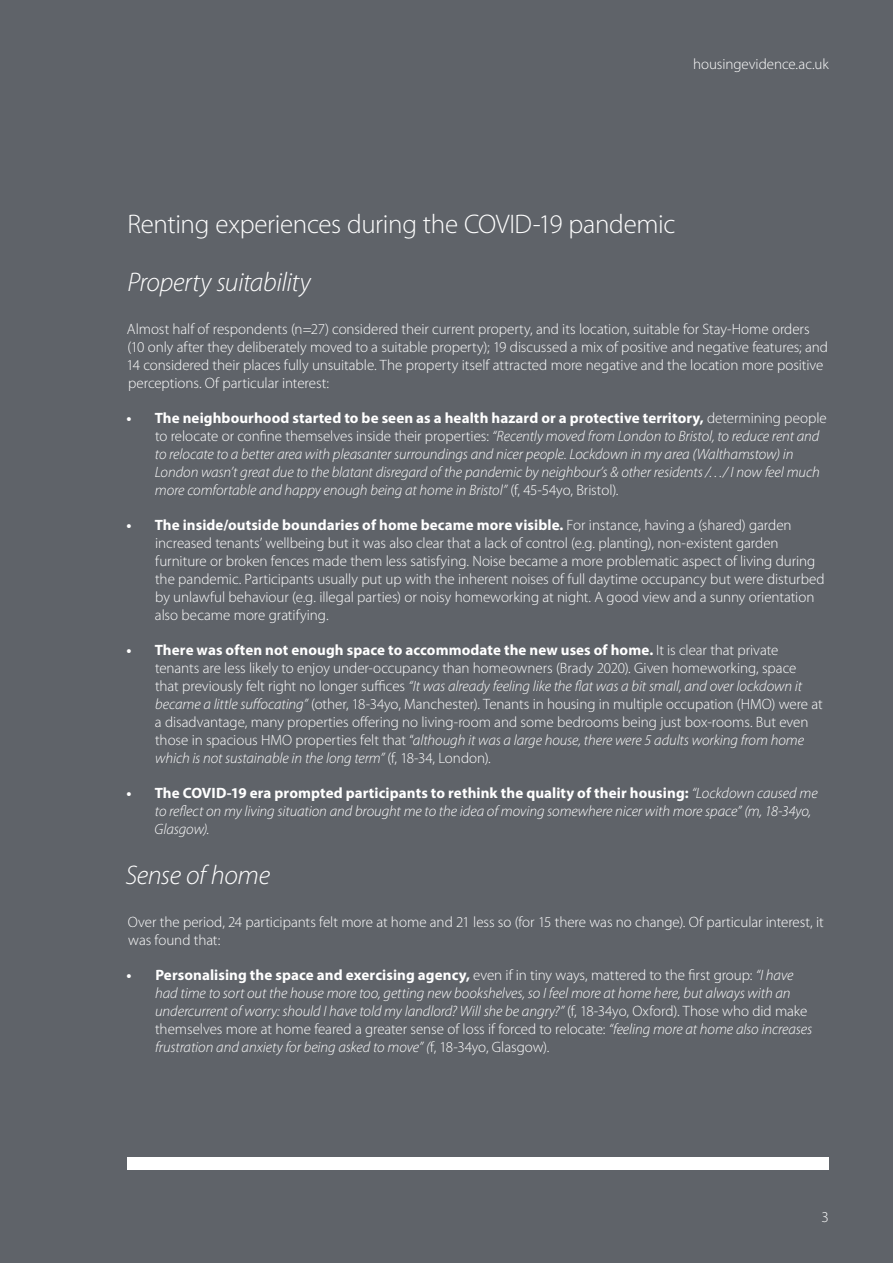
<style>
.page{position:relative;width:893px;height:1263px;background:#5f6369}
.page>*{position:absolute;margin:0;border:0;box-sizing:border-box;transform-origin:0 0}
.Exec_Summary_Sub_Hea{font:300 27px "Myriad Pro";letter-spacing:-.015em;color:#fff}
.Exec_Summary_Sub_Hea-2{font:italic 300 27px "Myriad Pro";letter-spacing:-.015em;color:#fff}
.Exec_Summary_Body_Co{font:300 15px/18px "Myriad Pro";letter-spacing:-.005em;color:#fff}
.t1{font:italic 300 15px/18px "Myriad Pro";letter-spacing:-.005em;color:#fff}
.s1{font-weight:700;font-style:normal}
.s2{font-style:normal}
.s3{font-weight:700}
.s4{font-style:italic}
</style>
<div class="page">
<div style="left:128px;top:1157px;width:701px;height:12px;background:#fff"></div>
<p class="Exec_Summary_Body_Co" style="left:693px;top:55px;width:137px">housingevidence.ac.uk</p>
<p class="Exec_Summary_Sub_Hea" style="left:128px;top:208px;width:549px">Renting experiences during the COVID-19 pandemic</p>
<p class="Exec_Summary_Sub_Hea-2" style="left:127px;top:266px;width:185px">Property suitability</p>
<p class="Exec_Summary_Body_Co" style="left:126px;top:320px;width:703px">Almost half of respondents (n=27) considered their current property, and its location, suitable for Stay-Home orders (10 only after they deliberately moved to a suitable property); 19 discussed a mix of positive and negative features; and 14 considered their places fully unsuitable. The property itself attracted more negative and the location more positive perceptions. Of particular interest:</p>
<p class="t1" style="left:155px;top:409px;width:674px;text-indent:-28px"><span class="s1">• The neighbourhood started to be seen as a health hazard or a protective territory,</span> <span class="s2">determining people to relocate or confine themselves inside their properties:</span> “Recently moved from London to Bristol, to reduce rent and to relocate to a better area with pleasanter surroundings and nicer people. Lockdown in my area (Walthamstow) in London wasn’t great due to the blatant disregard of the pandemic by neighbour’s &amp; other residents /…/ I now feel much more comfortable and happy enough being at home in Bristol” <span class="s2">(f, 45-54yo, Bristol).</span></p>
<p class="Exec_Summary_Body_Co" style="left:155px;top:516px;width:671px;text-indent:-29px"><span class="s3">• The inside/outside boundaries of home became more visible.</span> For instance, having a (shared) garden increased tenants’ wellbeing but it was also clear that a lack of control (e.g. planting), non-existent garden furniture or broken fences made them less satisfying. Noise became a more problematic aspect of living during the pandemic. Participants usually put up with the inherent noises of full daytime occupancy but were disturbed by unlawful behaviour (e.g. illegal parties) or noisy homeworking at night. A good view and a sunny orientation also became more gratifying.</p>
<p class="Exec_Summary_Body_Co" style="left:155px;top:641px;width:669px;text-indent:-29px"><span class="s3">• There was often not enough space to accommodate the new uses of home.</span> It is clear that private tenants are less likely to enjoy under-occupancy than homeowners (Brady 2020). Given homeworking, space that previously felt right no longer suffices <span class="s4">“It was already feeling like the flat was a bit small, and over lockdown it became a little suffocating”</span> (other, 18-34yo, Manchester). Tenants in housing in multiple occupation (HMO) were at a disadvantage, many properties offering no living-room and some bedrooms being just box-rooms. But even those in spacious HMO properties felt that “<span class="s4">although it was a large house, there were 5 adults working from home which is not sustainable in the long term”</span> (f, 18-34, London).</p>
<p class="t1" style="left:155px;top:784px;width:665px;text-indent:-28px"><span class="s1">• The COVID-19 era prompted participants to rethink the quality of their housing:</span> “Lockdown caused me to reflect on my living situation and brought me to the idea of moving somewhere nicer with more space” (m, 18-34yo,<br>Glasgow).</p>
<p class="Exec_Summary_Sub_Hea-2" style="left:125px;top:859px;width:146px">Sense of home</p>
<p class="Exec_Summary_Body_Co" style="left:128px;top:913px;width:697px">Over the period, 24 participants felt more at home and 21 less so (for 15 there was no change). Of particular interest, it was found that:</p>
<p class="t1" style="left:155px;top:966px;width:659px;text-indent:-29px"><span class="s1">• Personalising the space and exercising agency,</span> <span class="s2">even if in tiny ways, mattered to the first group:</span> “I have had time to sort out the house more too, getting new bookshelves, so I feel more at home here, but always with an undercurrent of worry: should I have told my landlord? Will she be angry?” <span class="s2">(f, 18-34yo, Oxford). Those who did make themselves more at home feared a greater sense of loss if forced to relocate:</span> “feeling more at home also increases frustration and anxiety for being asked to move” (<span class="s2">f, 18-34yo, Glasgow).</span></p>
<p class="Exec_Summary_Body_Co" style="left:821px;top:1208px;width:9px">3</p>
</div>
